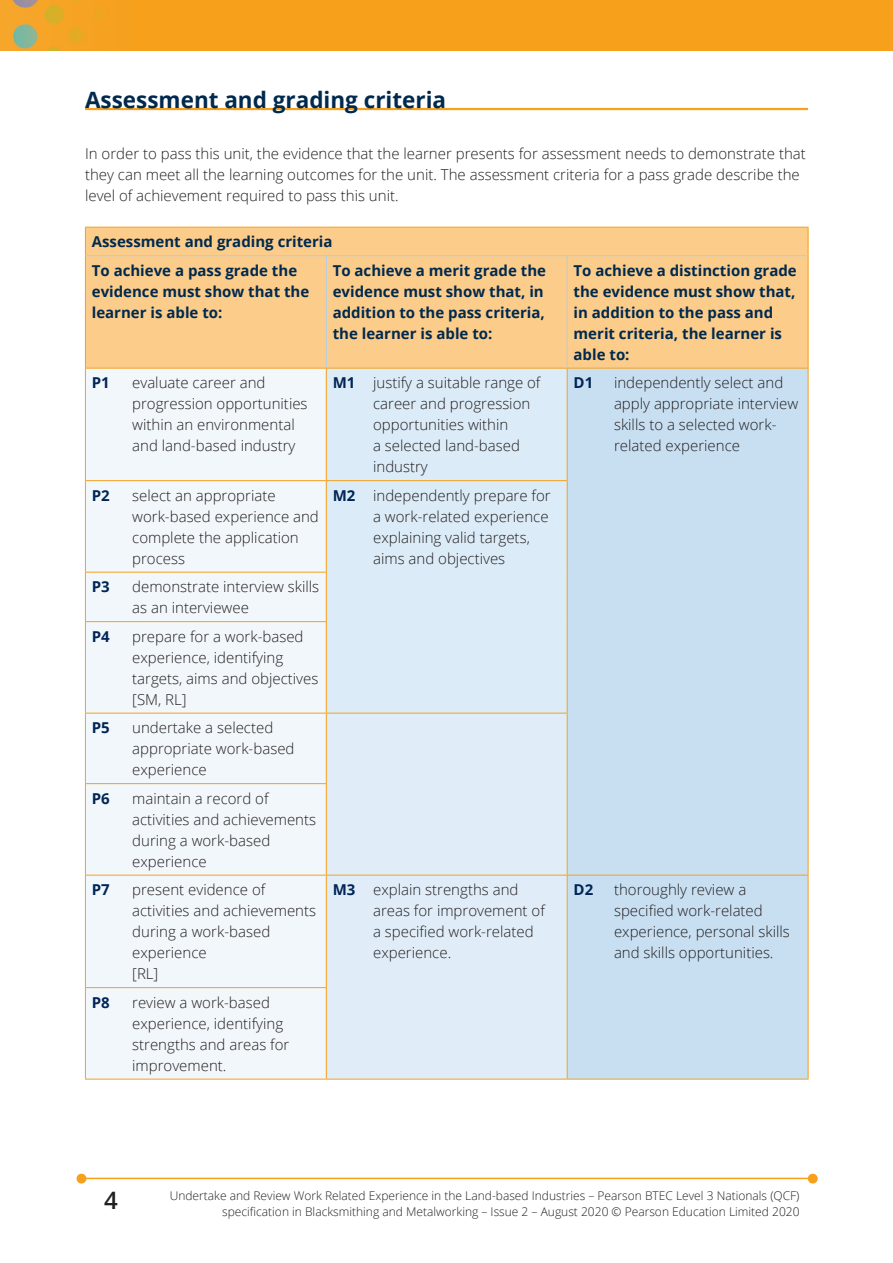
<style>
.page{position:relative;width:893px;height:1263px;background:#fff}
.page>*{position:absolute;margin:0;border:0;box-sizing:border-box;transform-origin:0 0}
.t1{font:600 24px "Open Sans";color:#231f20}
.hb-guide{font:700 22.5px "Open Sans";color:#00294e}
.table_text-indented{font:300 15px/21px "Open Sans";color:#231f20}
.table_head{font:700 15px/21px "Open Sans";color:#00294e}
.text{font:300 15px/21px "Open Sans";color:#231f20}
.table_text-indented-2{font:700 15px "Open Sans";color:#002556}
.t2{font:300 12px/16.5px "Open Sans";color:#231f20;text-align:right}
.s1{font-weight:700;color:#002556}
</style>
<div class="page">
<img style="left:0;top:0;width:893px;height:51px">
<hr style="left:82px;top:1178px;width:728px;height:1px;background:#f6a01b">
<div style="left:809px;top:1174px;width:8px;height:9px;background:#f6a01b;border-radius:50%"></div>
<div style="left:808px;top:1174px;width:10px;height:9px;border:2px solid #f6a01b;border-radius:50%"></div>
<div style="left:77px;top:1174px;width:9px;height:9px;background:#f6a01b;border-radius:50%"></div>
<div style="left:77px;top:1174px;width:9px;height:9px;border:2px solid #f6a01b;border-radius:50%"></div>
<hr style="left:85px;top:108px;width:723px;height:2px;background:#f6a01b">
<div style="left:86px;top:228px;width:722px;height:140px;background:#fccc8b"></div>
<div style="left:86px;top:369px;width:240px;height:710px;background:#f2f7fb"></div>
<div style="left:327px;top:369px;width:240px;height:344px;background:#dbebf7"></div>
<div style="left:568px;top:369px;width:240px;height:710px;background:#c8dff2"></div>
<div style="left:327px;top:714px;width:240px;height:365px;background:#e0edf8"></div>
<svg style="left:85px;top:228px;width:1px;height:28px"></svg>
<svg style="left:808px;top:228px;width:1px;height:28px"></svg>
<hr style="left:85px;top:227px;width:241px;height:1px;background:#f6a01b">
<hr style="left:326px;top:227px;width:241px;height:1px;background:#f6a01b">
<hr style="left:567px;top:227px;width:241px;height:1px;background:#f6a01b">
<hr style="left:85px;top:368px;width:241px;height:1px;background:#f6a01b">
<hr style="left:85px;top:256px;width:1px;height:112px;background:#f6a01b">
<hr style="left:86px;top:255px;width:240px;height:1px;background:#accfed">
<hr style="left:326px;top:368px;width:241px;height:1px;background:#f6a01b">
<hr style="left:326px;top:256px;width:1px;height:112px;background:#accfed">
<hr style="left:326px;top:255px;width:241px;height:1px;background:#accfed">
<hr style="left:567px;top:368px;width:241px;height:1px;background:#f6a01b">
<hr style="left:567px;top:256px;width:1px;height:112px;background:#accfed">
<hr style="left:808px;top:256px;width:1px;height:112px;background:#f6a01b">
<hr style="left:567px;top:255px;width:241px;height:1px;background:#accfed">
<hr style="left:85px;top:368px;width:1px;height:112px;background:#f6a01b">
<hr style="left:326px;top:368px;width:1px;height:112px;background:#f6a01b">
<hr style="left:567px;top:368px;width:1px;height:112px;background:#f6a01b">
<hr style="left:808px;top:368px;width:1px;height:113px;background:#f6a01b">
<hr style="left:808px;top:481px;width:1px;height:91px;background:#f6a01b">
<hr style="left:808px;top:572px;width:1px;height:50px;background:#f6a01b">
<hr style="left:808px;top:622px;width:1px;height:91px;background:#f6a01b">
<hr style="left:808px;top:713px;width:1px;height:71px;background:#f6a01b">
<hr style="left:808px;top:784px;width:1px;height:91px;background:#f6a01b">
<hr style="left:326px;top:481px;width:1px;height:91px;background:#f6a01b">
<hr style="left:567px;top:481px;width:1px;height:91px;background:#f6a01b">
<hr style="left:567px;top:572px;width:1px;height:50px;background:#f6a01b">
<hr style="left:567px;top:622px;width:1px;height:91px;background:#f6a01b">
<hr style="left:85px;top:481px;width:1px;height:91px;background:#f6a01b">
<hr style="left:85px;top:480px;width:241px;height:1px;background:#f6a01b">
<hr style="left:326px;top:480px;width:242px;height:1px;background:#f6a01b">
<hr style="left:326px;top:572px;width:1px;height:49px;background:#f6a01b">
<hr style="left:85px;top:572px;width:1px;height:49px;background:#f6a01b">
<hr style="left:85px;top:572px;width:242px;height:1px;background:#f6a01b">
<hr style="left:326px;top:622px;width:1px;height:91px;background:#f6a01b">
<hr style="left:85px;top:622px;width:1px;height:91px;background:#f6a01b">
<hr style="left:85px;top:621px;width:242px;height:1px;background:#f6a01b">
<hr style="left:326px;top:713px;width:1px;height:70px;background:#f6a01b">
<hr style="left:567px;top:713px;width:1px;height:71px;background:#f6a01b">
<hr style="left:567px;top:784px;width:1px;height:91px;background:#f6a01b">
<hr style="left:85px;top:713px;width:1px;height:70px;background:#f6a01b">
<hr style="left:85px;top:713px;width:241px;height:1px;background:#f6a01b">
<hr style="left:326px;top:713px;width:242px;height:1px;background:#f6a01b">
<hr style="left:326px;top:784px;width:1px;height:91px;background:#f6a01b">
<hr style="left:85px;top:784px;width:1px;height:91px;background:#f6a01b">
<hr style="left:85px;top:783px;width:242px;height:1px;background:#f6a01b">
<hr style="left:326px;top:875px;width:1px;height:112px;background:#f6a01b">
<hr style="left:567px;top:875px;width:1px;height:113px;background:#f6a01b">
<hr style="left:567px;top:988px;width:1px;height:91px;background:#f6a01b">
<hr style="left:85px;top:875px;width:1px;height:112px;background:#f6a01b">
<hr style="left:808px;top:875px;width:1px;height:113px;background:#f6a01b">
<hr style="left:808px;top:988px;width:1px;height:91px;background:#f6a01b">
<hr style="left:85px;top:875px;width:241px;height:1px;background:#f6a01b">
<hr style="left:326px;top:875px;width:241px;height:1px;background:#f6a01b">
<hr style="left:567px;top:875px;width:241px;height:1px;background:#f6a01b">
<hr style="left:326px;top:988px;width:1px;height:91px;background:#f6a01b">
<hr style="left:85px;top:1079px;width:241px;height:1px;background:#f6a01b">
<hr style="left:326px;top:1079px;width:241px;height:1px;background:#f6a01b">
<hr style="left:567px;top:1079px;width:241px;height:1px;background:#f6a01b">
<hr style="left:85px;top:988px;width:1px;height:91px;background:#f6a01b">
<hr style="left:85px;top:987px;width:242px;height:1px;background:#f6a01b">
<p class="hb-guide" style="left:85px;top:84px;width:363px">Assessment and grading criteria</p>
<p class="text" style="left:85px;top:143px;width:722px">In order to pass this unit, the evidence that the learner presents for assessment needs to demonstrate that they can meet all the learning outcomes for the unit. The assessment criteria for a pass grade describe the level of achievement required to pass this unit.</p>
<p class="table_head" style="left:92px;top:231px;width:242px">Assessment and grading criteria</p>
<p class="table_head" style="left:92px;top:259px;width:219px">To achieve a pass grade the evidence must show that the learner is able to:</p>
<p class="table_head" style="left:333px;top:259px;width:215px">To achieve a merit grade the evidence must show that, in addition to the pass criteria, the learner is able to:</p>
<p class="table_head" style="left:574px;top:259px;width:225px">To achieve a distinction grade the evidence must show that, in addition to the pass and merit criteria, the learner is able to:</p>
<p class="table_text-indented-2" style="left:92px;top:372px;width:19px">P1</p>
<p class="table_text-indented" style="left:132px;top:372px;width:177px">evaluate career and progression opportunities within an environmental and land-based industry</p>
<p class="table_text-indented" style="left:373px;top:372px;width:169px;text-indent:-40px"><span class="s1">M1</span> justify a suitable range of career and progression opportunities within<br>a selected land-based industry</p>
<p class="table_text-indented-2" style="left:574px;top:372px;width:21px">D1</p>
<p class="table_text-indented" style="left:614px;top:372px;width:186px">independently select and apply appropriate interview skills to a selected work&shy;related experience</p>
<p class="table_text-indented-2" style="left:92px;top:485px;width:19px">P2</p>
<p class="table_text-indented" style="left:132px;top:484px;width:188px">select an appropriate work-based experience and complete the application process</p>
<p class="table_text-indented" style="left:373px;top:484px;width:179px;text-indent:-40px"><span class="s1">M2</span> independently prepare for a work-related experience explaining valid targets, aims and objectives</p>
<p class="table_text-indented-2" style="left:92px;top:576px;width:19px">P3</p>
<p class="table_text-indented" style="left:132px;top:576px;width:188px">demonstrate interview skills as an interviewee</p>
<p class="table_text-indented-2" style="left:92px;top:626px;width:19px">P4</p>
<p class="table_text-indented" style="left:132px;top:625px;width:188px">prepare for a work-based experience, identifying targets, aims and objectives [SM, RL]</p>
<p class="table_text-indented-2" style="left:92px;top:717px;width:19px">P5</p>
<p class="table_text-indented" style="left:132px;top:717px;width:164px">undertake a selected appropriate work-based experience</p>
<p class="table_text-indented-2" style="left:92px;top:787px;width:19px">P6</p>
<p class="table_text-indented" style="left:132px;top:787px;width:185px">maintain a record of activities and achievements during a work-based experience</p>
<p class="table_text-indented-2" style="left:92px;top:879px;width:19px">P7</p>
<p class="table_text-indented" style="left:132px;top:879px;width:185px">present evidence of activities and achievements during a work-based experience<br>[RL]</p>
<p class="table_text-indented" style="left:373px;top:879px;width:173px;text-indent:-40px"><span class="s1">M3</span> explain strengths and areas for improvement of a specified work-related experience.</p>
<p class="table_text-indented-2" style="left:574px;top:879px;width:21px">D2</p>
<p class="table_text-indented" style="left:614px;top:879px;width:177px">thoroughly review a specified work-related experience, personal skills and skills opportunities.</p>
<p class="table_text-indented-2" style="left:92px;top:991px;width:19px">P8</p>
<p class="table_text-indented" style="left:132px;top:991px;width:159px">review a work-based experience, identifying strengths and areas for improvement.</p>
<h1 class="t1" style="left:104px;top:1184px;width:15px">4</h1>
<p class="t2" style="left:170px;top:1187px;width:631px">Undertake and Review Work Related Experience in the Land-based Industries – Pearson BTEC Level 3 Nationals (QCF) specification in Blacksmithing and Metalworking – Issue 2 – August 2020 © Pearson Education Limited 2020</p>
</div>
